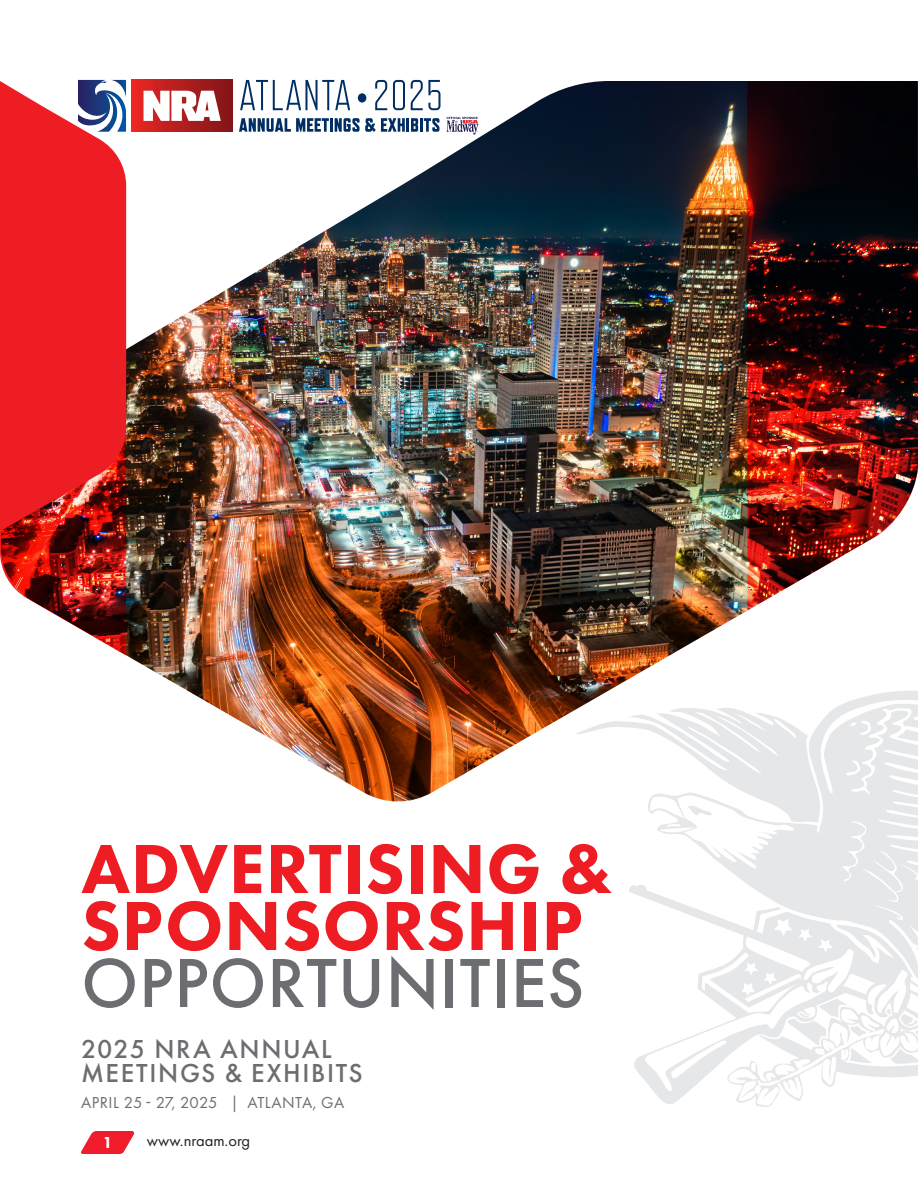
<style>
.page{position:relative;width:918px;height:1188px;background:#fff}
.page>*{position:absolute;margin:0;border:0;box-sizing:border-box;transform-origin:0 0}
.t1{font:800 72px/57px "Futura PT";letter-spacing:.01em;color:#ee1d23}
.t2{font:500 27px/24px "Futura PT";letter-spacing:.065em;color:#6c6d70}
.t3{font:16.5px "Futura PT";letter-spacing:.03em;color:#6c6d70}
.t4{font:16.5px "Futura PT";color:#231f20}
.t5{font:800 16.5px "Futura PT";color:#fff}
.s1{font-weight:500;color:#6c6d70}
</style>
<div class="page">
<svg style="left:81px;top:1131px;width:54px;height:23px"></svg>
<svg style="left:648px;top:805px;width:270px;height:79px;fill:#e6e7e9"></svg>
<svg style="left:629px;top:884px;width:289px;height:223px"></svg>
<img style="left:126px;top:81px;width:792px;height:722px">
<div style="left:0;top:81px;width:126px;height:346px;background:#ee1d23"></div>
<svg style="left:0;top:427px;width:126px;height:229px"></svg>
<svg style="left:747px;top:81px;width:171px;height:529px"></svg>
<svg style="left:131px;top:80px;width:102px;height:52px"></svg>
<svg style="left:144px;top:91px;width:77px;height:30px"></svg>
<svg style="left:78px;top:80px;width:48px;height:52px"></svg>
<svg style="left:240px;top:80px;width:110px;height:30px"></svg>
<div style="left:358px;top:93px;width:8px;height:10px;background:#002e62;border-radius:50%"></div>
<svg style="left:375px;top:80px;width:12px;height:30px"></svg>
<svg style="left:393px;top:80px;width:12px;height:30px"></svg>
<svg style="left:411px;top:80px;width:29px;height:30px"></svg>
<svg style="left:239px;top:118px;width:90px;height:14px"></svg>
<hr style="left:330px;top:118px;width:3px;height:14px;background:#002e62">
<svg style="left:335px;top:118px;width:83px;height:14px"></svg>
<hr style="left:420px;top:118px;width:3px;height:14px;background:#002e62">
<svg style="left:424px;top:118px;width:15px;height:14px"></svg>
<svg style="left:446px;top:117px;width:32px;height:18px"></svg>
<p class="t1" style="left:81px;top:839px;width:532px">ADVERTISING &amp;<br>SPONSORSHIP<br><span class="s1">OPPORTUNITIES</span></p>
<p class="t2" style="left:81px;top:1037px;width:283px">2025 NRA ANNUAL<br>MEETINGS &amp; EXHIBITS</p>
<p class="t3" style="left:81px;top:1092px;width:265px">APRIL 25 - 27, 2025 | ATLANTA, GA</p>
<p class="t5" style="left:103px;top:1132px;width:11px">1</p>
<p class="t4" style="left:147px;top:1131px;width:105px">www.nraam.org</p>
</div>
